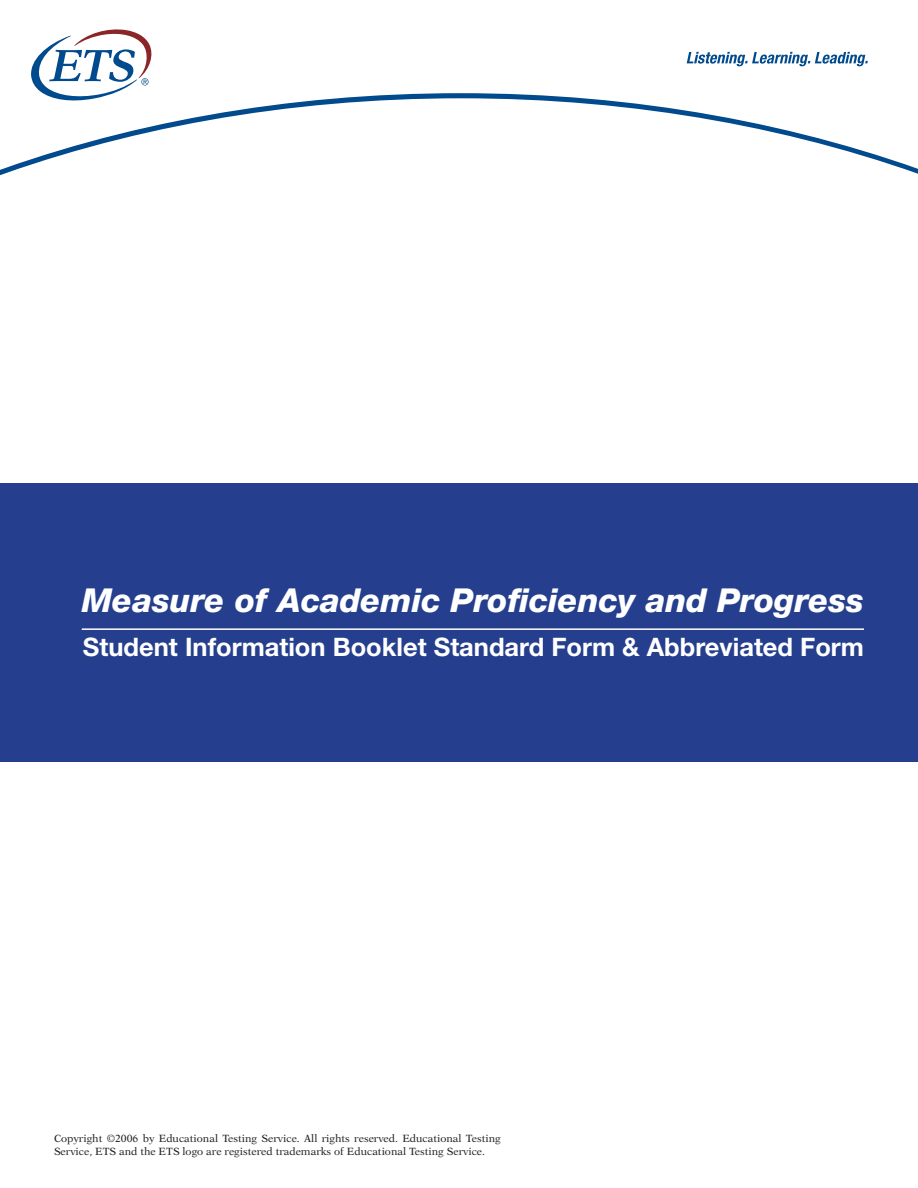
<style>
.page{position:relative;width:918px;height:1188px;background:#fff}
.page>*{position:absolute;margin:0;border:0;box-sizing:border-box;transform-origin:0 0}
.t1{font:italic 800 33px "Helvetica Neue LT Std";color:#fff}
.t2{font:700 25.5px "Helvetica Neue LT Std";color:#fff}
.t3{font:10.5px/12.6px "New Aster LT Std";color:#231f20}
</style>
<div class="page">
<svg style="left:0;top:93px;width:918px;height:83px"></svg>
<svg style="left:687px;top:52px;width:181px;height:14px"></svg>
<svg style="left:30px;top:29px;width:124px;height:74px"></svg>
<div style="left:0;top:483px;width:918px;height:279px;background:#253f8e"></div>
<hr style="left:82px;top:628px;width:782px;height:2px;background:#fff">
<h1 class="t1" style="left:82px;top:581px;width:784px">Measure of Academic Proficiency and Progress</h1>
<h2 class="t2" style="left:83px;top:631px;width:783px">Student Information Booklet Standard Form &amp; Abbreviated Form</h2>
<p class="t3" style="left:54px;top:1132px;width:448px">Copyright ©2006 by Educational Testing Service. All rights reserved. Educational Testing<br>Service, ETS and the ETS logo are registered trademarks of Educational Testing Service.</p>
</div>
